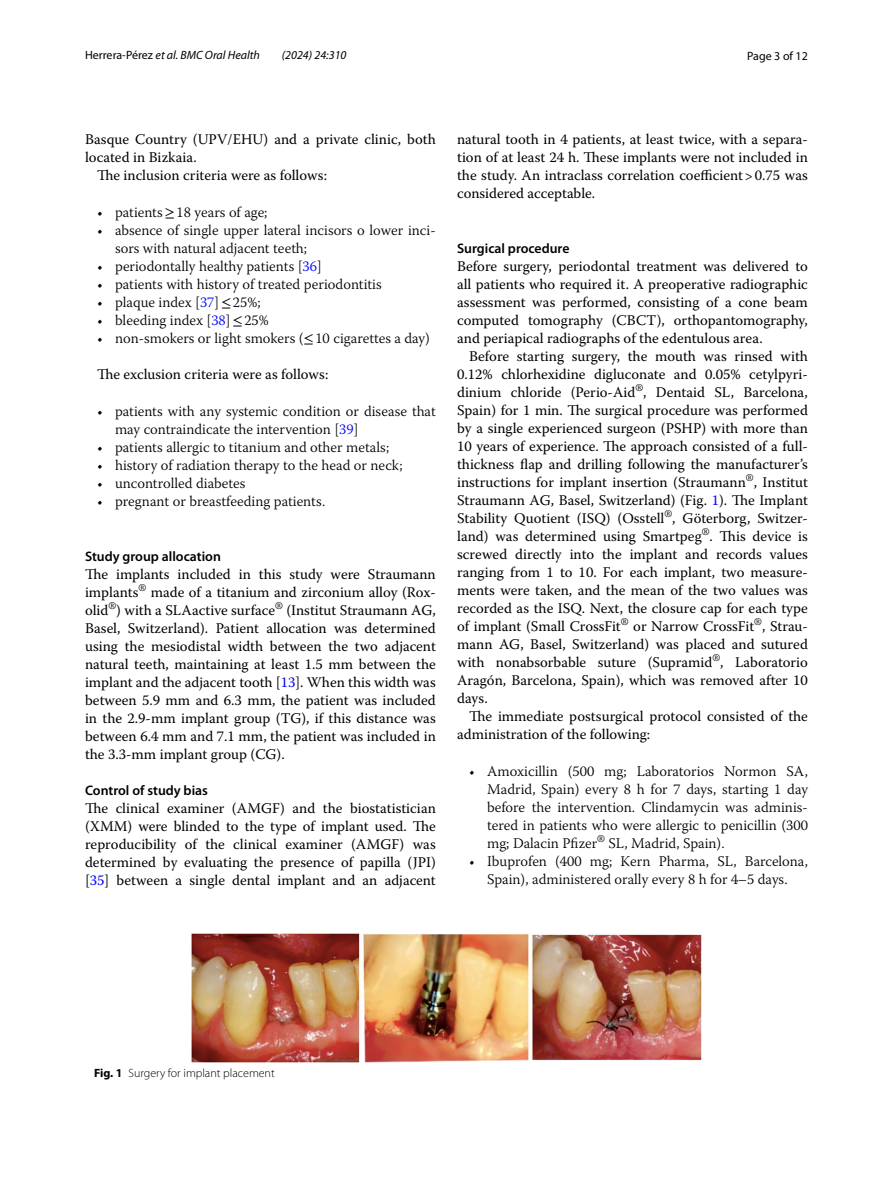
<style>
.page{position:relative;width:893px;height:1187px;background:#fff}
.page>*{position:absolute;margin:0;border:0;box-sizing:border-box;transform-origin:0 0}
.t1{font:14.7px/18px "Warnock Pro";color:#000;text-align:justify}
.t2{font:300 14.7px/18px "Warnock Pro";color:#000}
.t3{font:600 13.8px "Myriad Pro";color:#000}
.t4{font:italic 12px "Myriad Pro";color:#000}
.t5{font:300 12px "Myriad Pro";color:#000}
.t6{font:12px "Myriad Pro";color:#000}
.s1{font-style:normal}
.s2{font-family:"STIX";font-weight:400}
.s3{color:#00f}
.s4{font-weight:700}
</style>
<div class="page">
<img style="left:191px;top:933px;width:511px;height:129px">
<p class="t4" style="left:85px;top:48px;width:176px"><span class="s1">Herrera‑Pérez</span> et al. BMC Oral Health</p>
<p class="t4" style="left:282px;top:48px;width:66px">(2024) 24:310</p>
<p class="t6" style="left:747px;top:48px;width:62px">Page 3 of 12</p>
<p class="t1" style="left:85px;top:130px;width:352px">Basque Country (UPV/EHU) and a private clinic, both</p>
<p class="t1" style="left:85px;top:148px;width:113px">located in Bizkaia.</p>
<p class="t1" style="left:97px;top:166px;width:231px">The inclusion criteria were as follows:</p>
<p class="t2" style="left:97px;top:202px;width:172px">• patients<span class="s2">≥</span>18 years of age;</p>
<p class="t2" style="left:115px;top:220px;width:322px;text-indent:-18px">• absence of single upper lateral incisors o lower inci&shy;sors with natural adjacent teeth;</p>
<p class="t2" style="left:97px;top:256px;width:226px">• periodontally healthy patients [<span class="s3">36</span>]</p>
<p class="t2" style="left:97px;top:274px;width:286px">• patients with history of treated periodontitis</p>
<p class="t2" style="left:97px;top:292px;width:165px">• plaque index [<span class="s3">37</span>]<span class="s2">≤</span>25%;</p>
<p class="t2" style="left:97px;top:310px;width:173px">• bleeding index [<span class="s3">38</span>]<span class="s2">≤</span>25%</p>
<p class="t2" style="left:97px;top:328px;width:334px">• non-smokers or light smokers (<span class="s2">≤</span>10 cigarettes a day)</p>
<p class="t1" style="left:97px;top:365px;width:233px">The exclusion criteria were as follows:</p>
<p class="t2" style="left:115px;top:402px;width:322px;text-indent:-18px">• patients with any systemic condition or disease that may contraindicate the intervention [<span class="s3">39</span>]</p>
<p class="t2" style="left:97px;top:438px;width:294px">• patients allergic to titanium and other metals;</p>
<p class="t2" style="left:97px;top:456px;width:307px">• history of radiation therapy to the head or neck;</p>
<p class="t2" style="left:97px;top:474px;width:150px">• uncontrolled diabetes</p>
<p class="t2" style="left:97px;top:492px;width:230px">• pregnant or breastfeeding patients.</p>
<p class="t3" style="left:85px;top:547px;width:137px">Study group allocation</p>
<p class="t1" style="left:85px;top:565px;width:352px">The implants included in this study were Straumann implants<sup>®</sup> made of a titanium and zirconium alloy (Rox&shy;olid<sup>®</sup>) with a SLAactive surface<sup>®</sup> (Institut Straumann AG, Basel, Switzerland). Patient allocation was determined using the mesiodistal width between the two adjacent natural teeth, maintaining at least 1.5 mm between the implant and the adjacent tooth [<span class="s3">13</span>]. When this width was between 5.9 mm and 6.3 mm, the patient was included in the 2.9-mm implant group (TG), if this distance was between 6.4 mm and 7.1 mm, the patient was included in the 3.3-mm implant group (CG).</p>
<p class="t3" style="left:85px;top:781px;width:124px">Control of study bias</p>
<p class="t1" style="left:85px;top:799px;width:352px">The clinical examiner (AMGF) and the biostatistician (XMM) were blinded to the type of implant used. The reproducibility of the clinical examiner (AMGF) was determined by evaluating the presence of papilla (JPI) [<span class="s3">35</span>] between a single dental implant and an adjacent</p>
<p class="t1" style="left:457px;top:130px;width:352px">natural tooth in 4 patients, at least twice, with a separa&shy;tion of at least 24 h. These implants were not included in the study. An intraclass correlation coefficient&gt;0.75 was considered acceptable.</p>
<p class="t3" style="left:457px;top:239px;width:114px">Surgical procedure</p>
<p class="t1" style="left:457px;top:256px;width:352px">Before surgery, periodontal treatment was delivered to all patients who required it. A preoperative radiographic assessment was performed, consisting of a cone beam computed tomography (CBCT), orthopantomography, and periapical radiographs of the edentulous area.</p>
<p class="t1" style="left:457px;top:346px;width:352px;text-indent:12px">Before starting surgery, the mouth was rinsed with 0.12% chlorhexidine digluconate and 0.05% cetylpyri&shy;dinium chloride (Perio-Aid<sup>®</sup>, Dentaid SL, Barcelona, Spain) for 1 min. The surgical procedure was performed by a single experienced surgeon (PSHP) with more than 10 years of experience. The approach consisted of a full&shy;thickness flap and drilling following the manufacturer’s instructions for implant insertion (Straumann<sup>®</sup>, Institut Straumann AG, Basel, Switzerland) (Fig. <span class="s3">1</span>). The Implant Stability Quotient (ISQ) (Osstell<sup>®</sup>, Göterborg, Switzer&shy;land) was determined using Smartpeg<sup>®</sup>. This device is screwed directly into the implant and records values ranging from 1 to 10. For each implant, two measure&shy;ments were taken, and the mean of the two values was recorded as the ISQ. Next, the closure cap for each type of implant (Small CrossFit<sup>®</sup> or Narrow CrossFit<sup>®</sup>, Strau&shy;mann AG, Basel, Switzerland) was placed and sutured with nonabsorbable suture (Supramid<sup>®</sup>, Laboratorio Aragón, Barcelona, Spain), which was removed after 10 days.</p>
<p class="t1" style="left:457px;top:706px;width:352px;text-indent:12px">The immediate postsurgical protocol consisted of the administration of the following:</p>
<p class="t2" style="left:487px;top:761px;width:322px;text-align:justify;text-indent:-18px">• Amoxicillin (500 mg; Laboratorios Normon SA, Madrid, Spain) every 8 h for 7 days, starting 1 day before the intervention. Clindamycin was adminis&shy;tered in patients who were allergic to penicillin (300 mg; Dalacin Pfizer<sup>®</sup> SL, Madrid, Spain).</p>
<p class="t2" style="left:469px;top:851px;width:340px;text-align:center">• Ibuprofen (400 mg; Kern Pharma, SL, Barcelona,<br>Spain), administered orally every 8 h for 4–5 days.</p>
<p class="t5" style="left:94px;top:1066px;width:182px"><span class="s4">Fig. 1</span> Surgery for implant placement</p>
</div>
